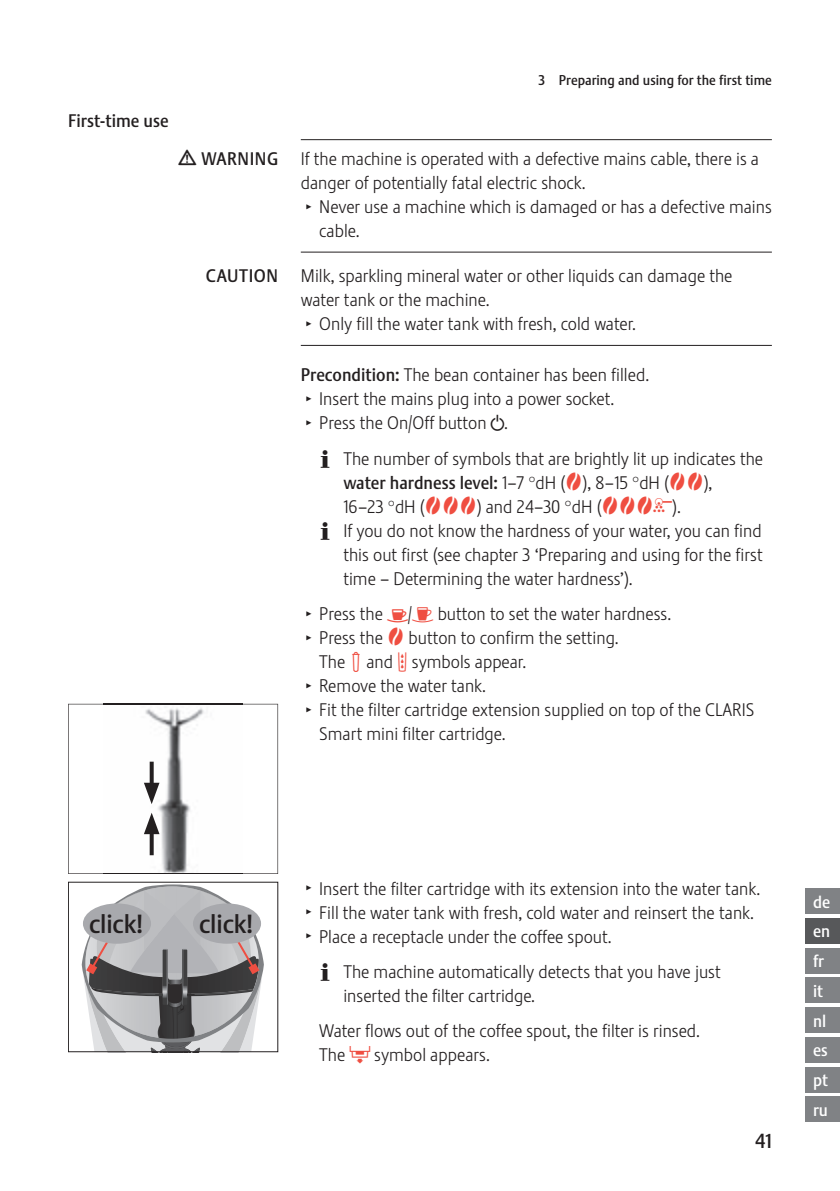
<style>
.page{position:relative;width:840px;height:1191px;background:#fff}
.page>*{position:absolute;margin:0;border:0;box-sizing:border-box;transform-origin:0 0}
.t1{font:26px "Stalemate Pro 2 J Medium";color:#231f20}
.t2{font:20px "Stalemate Pro 2 J Medium";color:#231f20}
.Gefahrenbeschreibung{font:18px/24px "Stalemate Pro 2 J Light";color:#231f20}
.Aufforderung{font:18px/24px "Stalemate Pro 2 J Light";color:#231f20}
.Massnahme_Letzte{font:18px/24px "Stalemate Pro 2 J Light";color:#231f20}
.Resultat{font:18px "Stalemate Pro 2 J Light";color:#231f20}
.Voraussetzung{font:18px "Stalemate Pro 2 J Light";color:#231f20}
.t3{font:18px "Stalemate Pro 2 J Medium";letter-spacing:.03em;color:#231f20}
.t4{font:18px "Stalemate Pro 2 J Medium";letter-spacing:.01em;color:#231f20}
.t5{font:17px "Stalemate Pro 2 J Medium";color:#fff}
.t6{font:14px "Stalemate Pro 2 J Medium";color:#231f20}
.s1{font-family:"Jura Pict 2006";font-size:16px}
.s2{font-family:"Jura Pict 2006";font-size:14px}
.s3{font-family:"Stalemate Pro 2 J Medium"}
.s4{font-family:"Jura Pict 2006"}
.s5{font-family:"Jura Pict 2006";color:#ef4e41}
</style>
<div class="page">
<div style="left:805px;top:1007px;width:34px;height:26px;background:#808285"></div>
<div style="left:805px;top:888px;width:34px;height:26px;background:#808285"></div>
<div style="left:805px;top:1037px;width:34px;height:25px;background:#808285"></div>
<div style="left:805px;top:918px;width:34px;height:25px;background:#57585a"></div>
<div style="left:805px;top:1066px;width:34px;height:26px;background:#808285"></div>
<div style="left:805px;top:948px;width:34px;height:25px;background:#808285"></div>
<div style="left:805px;top:1096px;width:34px;height:26px;background:#808285"></div>
<div style="left:805px;top:977px;width:34px;height:26px;background:#808285"></div>
<hr style="left:300px;top:139px;width:471px;height:1px;background:#231f20">
<hr style="left:300px;top:252px;width:471px;height:1px;background:#231f20">
<hr style="left:300px;top:345px;width:471px;height:1px;background:#231f20">
<svg style="left:68px;top:704px;width:210px;height:170px"></svg>
<div style="left:68px;top:882px;width:210px;height:170px;border:1px solid #231f20"></div>
<svg style="left:82px;top:884px;width:182px;height:168px;background:#aaaaac"></svg>
<div style="left:193px;top:903px;width:68px;height:40px;background:#a8a9ad;border-radius:50%"></div>
<p class="t4" style="left:68px;top:110px;width:102px">First-time use</p>
<p class="t3" style="left:178px;top:148px;width:101px"><span class="s1">J</span> WARNING</p>
<p class="t3" style="left:206px;top:265px;width:74px">CAUTION</p>
<p class="t6" style="left:538px;top:72px;width:235px">3 Preparing and using for the first time</p>
<p class="Gefahrenbeschreibung" style="left:300px;top:147px;width:459px">If the machine is operated with a defective mains cable, there is a danger of potentially fatal electric shock.</p>
<p class="Massnahme_Letzte" style="left:319px;top:195px;width:454px;text-indent:-13px"><span class="s2">T</span> Never use a machine which is damaged or has a defective mains cable.</p>
<p class="Gefahrenbeschreibung" style="left:300px;top:264px;width:433px">Milk, sparkling mineral water or other liquids can damage the water tank or the machine.</p>
<p class="Massnahme_Letzte" style="left:306px;top:312px;width:329px"><span class="s2">T</span> Only fill the water tank with fresh, cold water.</p>
<p class="Voraussetzung" style="left:300px;top:364px;width:348px"><span class="s3">Precondition:</span> The bean container has been filled.</p>
<p class="Aufforderung" style="left:306px;top:387px;width:307px"><span class="s2">T</span> Insert the mains plug into a power socket.</p>
<p class="Aufforderung" style="left:306px;top:411px;width:201px"><span class="s2">T</span> Press the On/Off button <span class="s4">Q</span>.</p>
<p class="Gefahrenbeschreibung" style="left:343px;top:446px;width:421px;text-indent:-23px"><span class="s4">E</span> The number of symbols that are brightly lit up indicates the <span class="s3">water hardness level:</span> 1–7 °dH (<span class="s5">S</span>), 8–15 °dH (<span class="s5">SS</span>),<br>16–23 °dH (<span class="s5">SSS</span>) and 24–30 °dH (<span class="s5">SSS£</span>).</p>
<p class="Gefahrenbeschreibung" style="left:343px;top:518px;width:420px;text-align:justify;text-indent:-23px"><span class="s4">E</span> If you do not know the hardness of your water, you can find this out first (see chapter 3 ‘Preparing and using for the first time – Determining the water hardness’).</p>
<p class="Aufforderung" style="left:306px;top:602px;width:364px"><span class="s2">T</span> Press the <span class="s5">I</span>/<span class="s5">O</span> button to set the water hardness.</p>
<p class="Aufforderung" style="left:306px;top:626px;width:312px"><span class="s2">T</span> Press the <span class="s5">S</span> button to confirm the setting.</p>
<p class="Resultat" style="left:319px;top:651px;width:206px">The <span class="s5">!</span> and <span class="s5">U</span> symbols appear.</p>
<p class="Aufforderung" style="left:306px;top:674px;width:179px"><span class="s2">T</span> Remove the water tank.</p>
<p class="Aufforderung" style="left:319px;top:698px;width:436px;text-indent:-13px"><span class="s2">T</span> Fit the filter cartridge extension supplied on top of the CLARIS<br>Smart mini filter cartridge.</p>
<p class="t1" style="left:89px;top:908px;width:55px">click!</p>
<p class="t1" style="left:199px;top:908px;width:55px">click!</p>
<p class="Aufforderung" style="left:306px;top:876px;width:453px"><span class="s2">T</span> Insert the filter cartridge with its extension into the water tank.</p>
<p class="Aufforderung" style="left:306px;top:900px;width:447px"><span class="s2">T</span> Fill the water tank with fresh, cold water and reinsert the tank.</p>
<p class="Aufforderung" style="left:306px;top:924px;width:304px"><span class="s2">T</span> Place a receptacle under the coffee spout.</p>
<p class="Gefahrenbeschreibung" style="left:343px;top:959px;width:378px;text-indent:-23px"><span class="s4">E</span> The machine automatically detects that you have just inserted the filter cartridge.</p>
<p class="Resultat" style="left:319px;top:1020px;width:380px">Water flows out of the coffee spout, the filter is rinsed.</p>
<p class="Resultat" style="left:319px;top:1044px;width:170px">The <span class="s5">Ü</span> symbol appears.</p>
<p class="t2" style="left:754px;top:1129px;width:18px">41</p>
<p class="t5" style="left:812px;top:891px;width:19px">de</p>
<p class="t5" style="left:812px;top:921px;width:19px">en</p>
<p class="t5" style="left:812px;top:951px;width:13px">fr</p>
<p class="t5" style="left:812px;top:980px;width:12px">it</p>
<p class="t5" style="left:812px;top:1010px;width:15px">nl</p>
<p class="t5" style="left:812px;top:1040px;width:16px">es</p>
<p class="t5" style="left:812px;top:1069px;width:16px">pt</p>
<p class="t5" style="left:812px;top:1099px;width:16px">ru</p>
</div>
